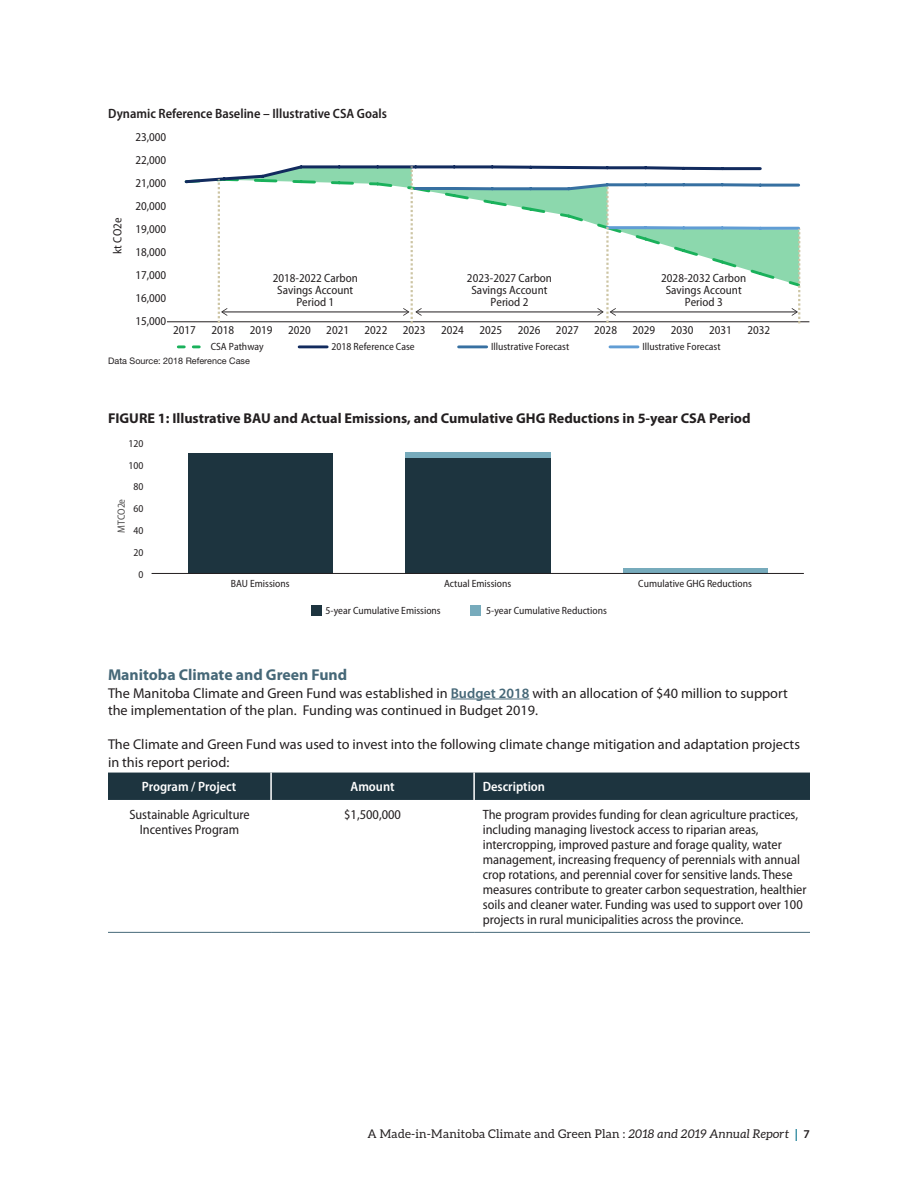
<style>
.page{position:relative;width:918px;height:1188px;background:#fff}
.page>*{position:absolute;margin:0;border:0;box-sizing:border-box;transform-origin:0 0}
.t1{font:700 15.75px "Myriad Pro";color:#466878}
.body{font:14.25px/17.2px "Myriad Pro";color:#231f20}
.body-2{font:700 14.25px "Myriad Pro";color:#231f20}
.table_text{font:semi-condensed 13.5px/15px "Myriad Pro";color:#231f20;text-align:center}
.t2{font:600 semi-condensed 13.5px "Myriad Pro";color:#231f20}
.table_text-2{font:600 semi-condensed 13.5px "Myriad Pro";color:#fff}
.t3{font:semi-condensed 12px/12px "Myriad Pro";color:#231f20;text-align:center}
.t4{font:12px "Aleo";letter-spacing:.02em;color:#231f20}
.t5{font:semi-condensed 10.5px "Myriad Pro";color:#231f20}
.t6{font:semi-condensed 10.5px "Myriad Pro";color:#504f4f}
.t7{font:9px "Helvetica Neue LT Std";color:#231f20}
.s1{font-weight:600;color:#466878}
.s2{font-style:italic}
.s3{font-family:"Myriad Pro";font-weight:600;color:#01708a}
.s4{font-family:"Myriad Pro";font-weight:600}
</style>
<div class="page">
<hr style="left:451px;top:699px;width:78px;height:1px;background:#466878">
<hr style="left:167px;top:321px;width:642px;height:1px;background:#231f20">
<svg style="left:178px;top:345px;width:23px;height:3px"></svg>
<hr style="left:299px;top:345px;width:28px;height:3px;background:#122b5e">
<hr style="left:459px;top:345px;width:28px;height:3px;background:#3770a1">
<hr style="left:610px;top:345px;width:28px;height:3px;background:#619dd4">
<svg style="left:183px;top:165px;width:619px;height:158px"></svg>
<div style="left:623px;top:568px;width:145px;height:5px;background:#77abbc"></div>
<div style="left:405px;top:458px;width:145px;height:115px;background:#1d343f"></div>
<div style="left:188px;top:453px;width:145px;height:120px;background:#1d343f"></div>
<div style="left:405px;top:453px;width:145px;height:5px;background:#77abbc"></div>
<hr style="left:152px;top:573px;width:652px;height:1px;background:#231f20">
<div style="left:311px;top:605px;width:11px;height:11px;background:#1d343f"></div>
<div style="left:471px;top:605px;width:10px;height:11px;background:#77abbc"></div>
<div style="left:108px;top:773px;width:702px;height:27px;background:#1d343f"></div>
<hr style="left:271px;top:932px;width:203px;height:1px;background:#466878">
<hr style="left:474px;top:932px;width:336px;height:1px;background:#466878">
<hr style="left:108px;top:932px;width:163px;height:1px;background:#466878">
<hr style="left:270px;top:773px;width:2px;height:27px;background:#fff">
<hr style="left:473px;top:773px;width:2px;height:27px;background:#fff">
<p class="t2" style="left:108px;top:106px;width:280px">Dynamic Reference Baseline – Illustrative CSA Goals</p>
<p class="t3" style="left:135px;top:131px;width:32px">23,000</p>
<p class="t3" style="left:135px;top:154px;width:32px">22,000</p>
<p class="t3" style="left:135px;top:177px;width:32px">21,000</p>
<p class="t3" style="left:112px;top:254px;width:38px;rotate:-90deg">kt CO2e</p>
<p class="t3" style="left:135px;top:200px;width:32px">20,000</p>
<p class="t3" style="left:135px;top:223px;width:32px">19,000</p>
<p class="t3" style="left:135px;top:246px;width:32px">18,000</p>
<p class="t3" style="left:135px;top:269px;width:32px">17,000</p>
<p class="t3" style="left:135px;top:292px;width:32px">16,000</p>
<p class="t3" style="left:273px;top:272px;width:87px">2018-2022 Carbon<br>Savings Account<br>Period 1</p>
<p class="t3" style="left:467px;top:272px;width:87px">2023-2027 Carbon<br>Savings Account<br>Period 2</p>
<p class="t3" style="left:661px;top:272px;width:87px">2028-2032 Carbon<br>Savings Account<br>Period 3</p>
<p class="t3" style="left:135px;top:315px;width:32px">15,000</p>
<p class="t3" style="left:173px;top:324px;width:24px">2017</p>
<p class="t3" style="left:211px;top:324px;width:24px">2018</p>
<p class="t3" style="left:250px;top:324px;width:24px">2019</p>
<p class="t3" style="left:288px;top:324px;width:24px">2020</p>
<p class="t3" style="left:326px;top:324px;width:24px">2021</p>
<p class="t3" style="left:365px;top:324px;width:24px">2022</p>
<p class="t3" style="left:403px;top:324px;width:24px">2023</p>
<p class="t3" style="left:441px;top:324px;width:24px">2024</p>
<p class="t3" style="left:479px;top:324px;width:24px">2025</p>
<p class="t3" style="left:518px;top:324px;width:24px">2026</p>
<p class="t3" style="left:556px;top:324px;width:24px">2027</p>
<p class="t3" style="left:594px;top:324px;width:24px">2028</p>
<p class="t3" style="left:633px;top:324px;width:24px">2029</p>
<p class="t3" style="left:671px;top:324px;width:24px">2030</p>
<p class="t3" style="left:709px;top:324px;width:24px">2031</p>
<p class="t3" style="left:747px;top:324px;width:24px">2032</p>
<p class="t5" style="left:211px;top:341px;width:55px">CSA Pathway</p>
<p class="t5" style="left:332px;top:341px;width:85px">2018 Reference Case</p>
<p class="t5" style="left:491px;top:341px;width:80px">Illustrative Forecast</p>
<p class="t5" style="left:642px;top:341px;width:80px">Illustrative Forecast</p>
<p class="t7" style="left:108px;top:355px;width:143px">Data Source: 2018 Reference Case</p>
<p class="body-2" style="left:108px;top:410px;width:644px">FIGURE 1: Illustrative BAU and Actual Emissions, and Cumulative GHG Reductions in 5-year CSA Period</p>
<p class="t5" style="left:128px;top:438px;width:16px">120</p>
<p class="t5" style="left:128px;top:459px;width:16px">100</p>
<p class="t6" style="left:116px;top:533px;width:36px;rotate:-90deg">MTCO2e</p>
<p class="t5" style="left:133px;top:481px;width:11px">80</p>
<p class="t5" style="left:133px;top:503px;width:11px">60</p>
<p class="t5" style="left:133px;top:525px;width:11px">40</p>
<p class="t5" style="left:133px;top:547px;width:11px">20</p>
<p class="t5" style="left:138px;top:568px;width:6px">0</p>
<p class="t5" style="left:231px;top:578px;width:60px">BAU Emissions</p>
<p class="t5" style="left:444px;top:578px;width:69px">Actual Emissions</p>
<p class="t5" style="left:638px;top:578px;width:115px">Cumulative GHG Reductions</p>
<p class="t5" style="left:326px;top:605px;width:117px">5-year Cumulative Emissions</p>
<p class="t5" style="left:486px;top:605px;width:122px">5-year Cumulative Reductions</p>
<h3 class="t1" style="left:108px;top:666px;width:241px">Manitoba Climate and Green Fund</h3>
<p class="body" style="left:108px;top:684px;width:681px">The Manitoba Climate and Green Fund was established in <span class="s1">Budget 2018</span> with an allocation of $40 million to support the implementation of the plan. Funding was continued in Budget 2019.</p>
<p class="body" style="left:108px;top:736px;width:694px">The Climate and Green Fund was used to invest into the following climate change mitigation and adaptation projects in this report period:</p>
<p class="table_text-2" style="left:142px;top:779px;width:96px">Program / Project</p>
<p class="table_text-2" style="left:351px;top:779px;width:46px">Amount</p>
<p class="table_text-2" style="left:483px;top:779px;width:64px">Description</p>
<p class="table_text" style="left:129px;top:807px;width:122px">Sustainable Agriculture<br>Incentives Program</p>
<p class="table_text" style="left:344px;top:807px;width:58px">$1,500,000</p>
<p class="table_text" style="left:483px;top:807px;width:325px;text-align:left">The program provides funding for clean agriculture practices, including managing livestock access to riparian areas, intercropping, improved pasture and forage quality, water management, increasing frequency of perennials with annual crop rotations, and perennial cover for sensitive lands. These measures contribute to greater carbon sequestration, healthier soils and cleaner water. Funding was used to support over 100 projects in rural municipalities across the province.</p>
<p class="t4" style="left:368px;top:1127px;width:444px">A Made-in-Manitoba Climate and Green Plan : <span class="s2">2018 and 2019 Annual Report</span> <span class="s3">|</span> <span class="s4">7</span></p>
</div>
